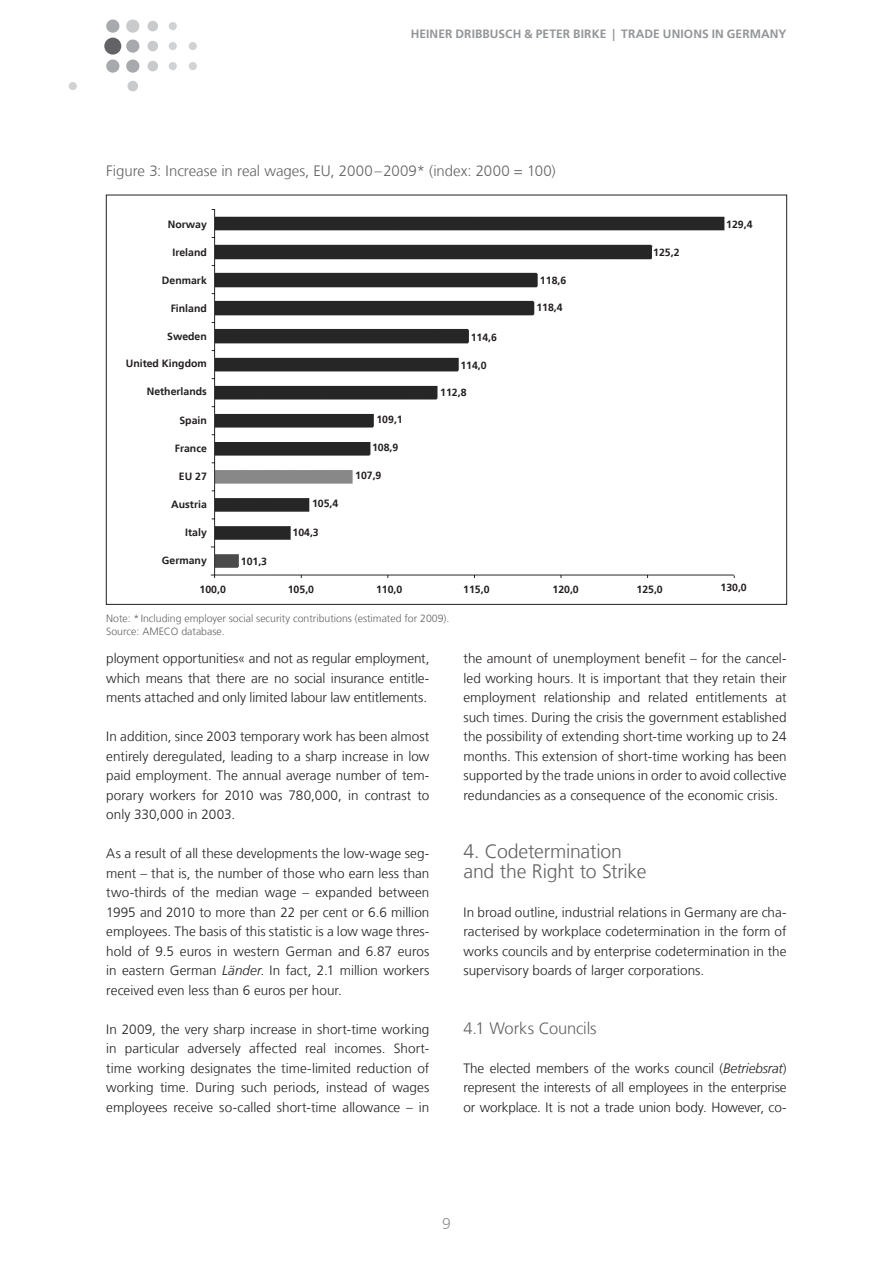
<style>
.page{position:relative;width:893px;height:1263px;background:#fff}
.page>*{position:absolute;margin:0;border:0;box-sizing:border-box;transform-origin:0 0}
.t1{font:300 19.5px/19.5px "Frutiger LT";letter-spacing:-.015em;color:#636366}
.t2{font:300 16.5px "Frutiger LT";letter-spacing:-.01em;color:#636366}
.t3{font:300 15.75px "Frutiger CE";color:#939598}
.t4{font:300 15px "Frutiger LT";color:#636366}
.t5{font:300 13.5px/19.5px "Frutiger LT";color:#231f20;text-align:justify}
.t6{font:700 12px "Frutiger LT";letter-spacing:.005em;color:#939598}
.t7{font:700 10.5px "Frutiger LT";color:#231f20}
.t8{font:300 10.5px/12.6px "Frutiger LT";color:#636366}
.s1{font-style:italic}
</style>
<div class="page">
<div style="left:104px;top:38px;width:17px;height:17px;background:#636366;border-radius:50%"></div>
<div style="left:69px;top:82px;width:8px;height:8px;background:#d1d2d4;border-radius:50%"></div>
<div style="left:127px;top:81px;width:11px;height:10px;background:#c9cacc;border-radius:50%"></div>
<div style="left:169px;top:22px;width:8px;height:8px;background:#d1d2d4;border-radius:50%"></div>
<div style="left:147px;top:21px;width:11px;height:10px;background:#c9cacc;border-radius:50%"></div>
<div style="left:189px;top:42px;width:8px;height:8px;background:#d1d2d4;border-radius:50%"></div>
<div style="left:169px;top:42px;width:8px;height:8px;background:#d1d2d4;border-radius:50%"></div>
<div style="left:147px;top:41px;width:11px;height:10px;background:#c9cacc;border-radius:50%"></div>
<div style="left:189px;top:62px;width:8px;height:8px;background:#d1d2d4;border-radius:50%"></div>
<div style="left:169px;top:62px;width:8px;height:8px;background:#d1d2d4;border-radius:50%"></div>
<div style="left:147px;top:61px;width:11px;height:10px;background:#c9cacc;border-radius:50%"></div>
<div style="left:126px;top:20px;width:13px;height:13px;background:#c9cacc;border-radius:50%"></div>
<div style="left:106px;top:20px;width:13px;height:13px;background:#a8a9ad;border-radius:50%"></div>
<div style="left:126px;top:39px;width:13px;height:14px;background:#a8a9ad;border-radius:50%"></div>
<div style="left:126px;top:59px;width:13px;height:14px;background:#a8a9ad;border-radius:50%"></div>
<div style="left:106px;top:59px;width:13px;height:14px;background:#a8a9ad;border-radius:50%"></div>
<img style="left:210px;top:209px;width:525px;height:369px">
<div style="left:240px;top:555px;width:28px;height:13px;background:#fff"></div>
<div style="left:293px;top:518px;width:37px;height:28px;background:#fff"></div>
<div style="left:292px;top:526px;width:28px;height:14px;background:#fff"></div>
<div style="left:311px;top:491px;width:37px;height:29px;background:#fff"></div>
<div style="left:353px;top:463px;width:38px;height:28px;background:#fff"></div>
<div style="left:373px;top:434px;width:37px;height:29px;background:#fff"></div>
<div style="left:371px;top:442px;width:28px;height:13px;background:#fff"></div>
<div style="left:376px;top:414px;width:28px;height:13px;background:#fff"></div>
<div style="left:438px;top:379px;width:38px;height:29px;background:#fff"></div>
<div style="left:461px;top:351px;width:37px;height:29px;background:#fff"></div>
<div style="left:460px;top:359px;width:27px;height:14px;background:#fff"></div>
<div style="left:472px;top:324px;width:37px;height:28px;background:#fff"></div>
<div style="left:470px;top:332px;width:28px;height:13px;background:#fff"></div>
<div style="left:536px;top:296px;width:37px;height:28px;background:#fff"></div>
<div style="left:538px;top:270px;width:37px;height:28px;background:#fff"></div>
<div style="left:654px;top:241px;width:38px;height:29px;background:#fff"></div>
<div style="left:652px;top:247px;width:28px;height:13px;background:#fff"></div>
<div style="left:725px;top:210px;width:38px;height:28px;background:#fff"></div>
<p class="t6" style="left:411px;top:27px;width:377px">HEINER DRIBBUSCH &amp; PETER BIRKE | TRADE UNIONS IN GERMANY</p>
<p class="t4" style="left:106px;top:162px;width:451px">Figure 3: Increase in real wages, EU, 2000 – 2009* (index: 2000 = 100)</p>
<p class="t7" style="left:168px;top:218px;width:41px">Norway</p>
<p class="t7" style="left:173px;top:246px;width:36px">Ireland</p>
<p class="t7" style="left:162px;top:274px;width:46px">Denmark</p>
<p class="t7" style="left:171px;top:302px;width:38px">Finland</p>
<p class="t7" style="left:167px;top:330px;width:41px">Sweden</p>
<p class="t7" style="left:126px;top:357px;width:83px">United Kingdom</p>
<p class="t7" style="left:147px;top:386px;width:62px">Netherlands</p>
<p class="t7" style="left:179px;top:414px;width:29px">Spain</p>
<p class="t7" style="left:175px;top:442px;width:34px">France</p>
<p class="t7" style="left:376px;top:413px;width:28px">109,1</p>
<p class="t7" style="left:372px;top:442px;width:28px">108,9</p>
<p class="t7" style="left:471px;top:331px;width:28px">114,6</p>
<p class="t7" style="left:460px;top:359px;width:28px">114,0</p>
<p class="t7" style="left:440px;top:386px;width:28px">112,8</p>
<p class="t7" style="left:540px;top:274px;width:28px">118,6</p>
<p class="t7" style="left:536px;top:301px;width:28px">118,4</p>
<p class="t7" style="left:653px;top:246px;width:28px">125,2</p>
<p class="t7" style="left:726px;top:218px;width:28px">129,4</p>
<p class="t7" style="left:355px;top:470px;width:28px">107,9</p>
<p class="t7" style="left:179px;top:470px;width:30px">EU 27</p>
<p class="t7" style="left:171px;top:498px;width:37px">Austria</p>
<p class="t7" style="left:185px;top:526px;width:23px">Italy</p>
<p class="t7" style="left:162px;top:554px;width:46px">Germany</p>
<p class="t7" style="left:200px;top:583px;width:28px">100,0</p>
<p class="t7" style="left:288px;top:583px;width:28px">105,0</p>
<p class="t7" style="left:376px;top:583px;width:28px">110,0</p>
<p class="t7" style="left:463px;top:583px;width:28px">115,0</p>
<p class="t7" style="left:552px;top:583px;width:28px">120,0</p>
<p class="t7" style="left:636px;top:583px;width:28px">125,0</p>
<p class="t7" style="left:720px;top:581px;width:28px">130,0</p>
<p class="t7" style="left:312px;top:498px;width:28px">105,4</p>
<p class="t7" style="left:292px;top:526px;width:28px">104,3</p>
<p class="t7" style="left:241px;top:555px;width:28px">101,3</p>
<p class="t8" style="left:106px;top:612px;width:345px">Note: *Including employer social security contributions (estimated for 2009).<br>Source: AMECO database.</p>
<p class="t5" style="left:106px;top:649px;width:325px">ployment opportunities« and not as regular employment, which means that there are no social insurance entitle&shy;ments attached and only limited labour law entitlements.</p>
<p class="t5" style="left:106px;top:727px;width:325px">In addition, since 2003 temporary work has been almost entirely deregulated, leading to a sharp increase in low paid employment. The annual average number of tem&shy;porary workers for 2010 was 780,000, in contrast to only 330,000 in 2003.</p>
<p class="t5" style="left:106px;top:844px;width:325px">As a result of all these developments the low-wage seg&shy;ment – that is, the number of those who earn less than two-thirds of the median wage – expanded between 1995 and 2010 to more than 22 per cent or 6.6 million employees. The basis of this statistic is a low wage thres&shy;hold of 9.5 euros in western German and 6.87 euros in eastern German <span class="s1">Länder</span>. In fact, 2.1 million workers received even less than 6 euros per hour.</p>
<p class="t5" style="left:106px;top:1019px;width:325px">In 2009, the very sharp increase in short-time working in particular adversely affected real incomes. Short&shy;time working designates the time-limited reduction of working time. During such periods, instead of wages employees receive so-called short-time allowance – in</p>
<p class="t5" style="left:463px;top:649px;width:325px">the amount of unemployment benefit – for the cancel&shy;led working hours. It is important that they retain their employment relationship and related entitlements at such times. During the crisis the government established the possibility of extending short-time working up to 24 months. This extension of short-time working has been supported by the trade unions in order to avoid collective redundancies as a consequence of the economic crisis.</p>
<h1 class="t1" style="left:463px;top:842px;width:184px">4. Codetermination and the Right to Strike</h1>
<p class="t5" style="left:463px;top:902px;width:325px">In broad outline, industrial relations in Germany are cha&shy;racterised by workplace codetermination in the form of works councils and by enterprise codetermination in the supervisory boards of larger corporations.</p>
<p class="t2" style="left:463px;top:1018px;width:135px">4.1 Works Councils</p>
<p class="t5" style="left:463px;top:1058px;width:325px">The elected members of the works council (<span class="s1">Betriebsrat</span>) represent the interests of all employees in the enterprise or workplace. It is not a trade union body. However, co-</p>
<p class="t3" style="left:442px;top:1217px;width:10px">9</p>
</div>
